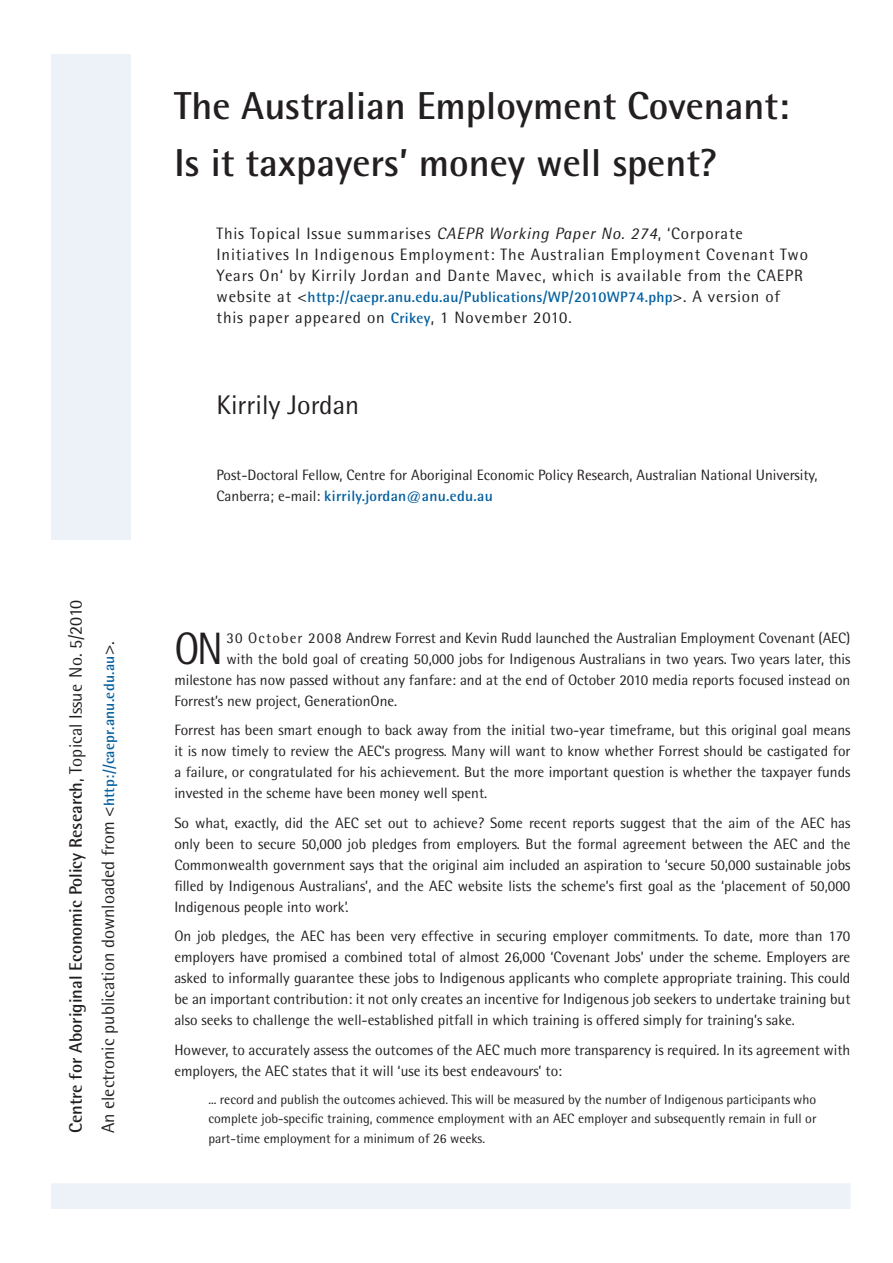
<style>
.page{position:relative;width:893px;height:1263px;background:#fff}
.page>*{position:absolute;margin:0;border:0;box-sizing:border-box;transform-origin:0 0}
.WP_body_leading{font:45.45px "Rotis Semi Sans";color:#231f20;scale:.9 1}
.t1{font:700 39px/57px "Rotis Semi Sans";color:#231f20}
.t2{font:27px "Rotis Semi Sans";color:#231f20}
.t3{font:700 18px "Rotis Semi Sans";color:#231f20}
.t4{font:18px "Rotis Semi Sans";color:#231f20}
.t5{font:16.5px/21px "Rotis Semi Sans";letter-spacing:.05em;color:#231f20}
.WP_body_text{font:15px/21px "Rotis Semi Sans";color:#231f20;text-align:justify}
.WP_body_leading-2{font:15px "Rotis Semi Sans";color:#231f20}
.t6{font:700 15px "Rotis Semi Sans";letter-spacing:.02em;color:#005f9f}
.WP_body_quote{font:13.5px/19.5px "Rotis Semi Sans";color:#231f20;text-align:justify}
.s1{font-style:italic}
.s2{font-weight:400;font-size:16.5px;color:#231f20}
.s3{font-weight:700;font-size:15px;color:#005f9f}
.s4{font-weight:700;color:#005f9f}
.s5{font-weight:400}
.s6{font-style:inherit}
</style>
<div class="page">
<div style="left:51px;top:54px;width:80px;height:486px;background:#edf2f8"></div>
<div style="left:51px;top:1183px;width:799px;height:26px;background:#edf2f8"></div>
<p class="t1" style="left:174px;top:76px;width:617px">The Australian Employment Covenant:<br>Is it taxpayers’ money well spent?</p>
<p class="t5" style="left:217px;top:223px;width:593px">This Topical Issue summarises <span class="s1">CAEPR Working Paper No. 274</span>, ‘Corporate<br>Initiatives In Indigenous Employment: The Australian Employment Covenant Two<br>Years On‘ by Kirrily Jordan and Dante Mavec, which is available from the CAEPR</p>
<p class="t6" style="left:217px;top:288px;width:565px"><span class="s2">website at &lt;</span>http://caepr.anu.edu.au/Publications/WP/2010WP74.php<span class="s2">&gt;. A version of</span></p>
<p class="t5" style="left:217px;top:307px;width:357px">this paper appeared on <span class="s3">Crikey</span>, 1 November 2010.</p>
<p class="t2" style="left:217px;top:389px;width:144px">Kirrily Jordan</p>
<p class="WP_body_text" style="left:217px;top:464px;width:602px">Post-Doctoral Fellow, Centre for Aboriginal Economic Policy Research, Australian National University,<br>Canberra; e-mail: <span class="s4">kirrily.jordan@anu.edu.au</span></p>
<p class="t3" style="left:65px;top:1133px;width:535px;rotate:-90deg">Centre for Aboriginal Economic Policy Research<span class="s5">, Topical Issue No. 5/2010</span></p>
<p class="t4" style="left:98px;top:1133px;width:493px;rotate:-90deg">An electronic publication downloaded from &lt;<span class="s3">http://caepr.anu.edu.au</span>&gt;.</p>
<p class="WP_body_leading" style="left:174px;top:621px;width:48px">O<span class="s6">n</span></p>
<p class="WP_body_leading-2" style="left:226px;top:629px;width:625px">30 October 2008 Andrew Forrest and Kevin Rudd launched the Australian Employment Covenant (AEC)</p>
<p class="WP_body_leading-2" style="left:226px;top:650px;width:625px">with the bold goal of creating 50,000 jobs for Indigenous Australians in two years. Two years later, this</p>
<p class="WP_body_leading-2" style="left:174px;top:671px;width:678px">milestone has now passed without any fanfare: and at the end of October 2010 media reports focused instead on</p>
<p class="WP_body_leading-2" style="left:174px;top:692px;width:224px">Forrest’s new project, GenerationOne.</p>
<p class="WP_body_text" style="left:174px;top:719px;width:678px">Forrest has been smart enough to back away from the initial two-year timeframe, but this original goal means it is now timely to review the AEC’s progress. Many will want to know whether Forrest should be castigated for a failure, or congratulated for his achievement. But the more important question is whether the taxpayer funds invested in the scheme have been money well spent.</p>
<p class="WP_body_text" style="left:174px;top:812px;width:678px">So what, exactly, did the AEC set out to achieve? Some recent reports suggest that the aim of the AEC has only been to secure 50,000 job pledges from employers. But the formal agreement between the AEC and the Commonwealth government says that the original aim included an aspiration to ‘secure 50,000 sustainable jobs filled by Indigenous Australians’, and the AEC website lists the scheme’s first goal as the ‘placement of 50,000<br>Indigenous people into work’.</p>
<p class="WP_body_text" style="left:174px;top:925px;width:678px">On job pledges, the AEC has been very effective in securing employer commitments. To date, more than 170 employers have promised a combined total of almost 26,000 ‘Covenant Jobs’ under the scheme. Employers are asked to informally guarantee these jobs to Indigenous applicants who complete appropriate training. This could be an important contribution: it not only creates an incentive for Indigenous job seekers to undertake training but also seeks to challenge the well-established pitfall in which training is offered simply for training’s sake.</p>
<p class="WP_body_text" style="left:174px;top:1039px;width:678px">However, to accurately assess the outcomes of the AEC much more transparency is required. In its agreement with employers, the AEC states that it will ‘use its best endeavours’ to:</p>
<p class="WP_body_quote" style="left:208px;top:1089px;width:610px">... record and publish the outcomes achieved. This will be measured by the number of Indigenous participants who complete job-specific training, commence employment with an AEC employer and subsequently remain in full or part-time employment for a minimum of 26 weeks.</p>
</div>
